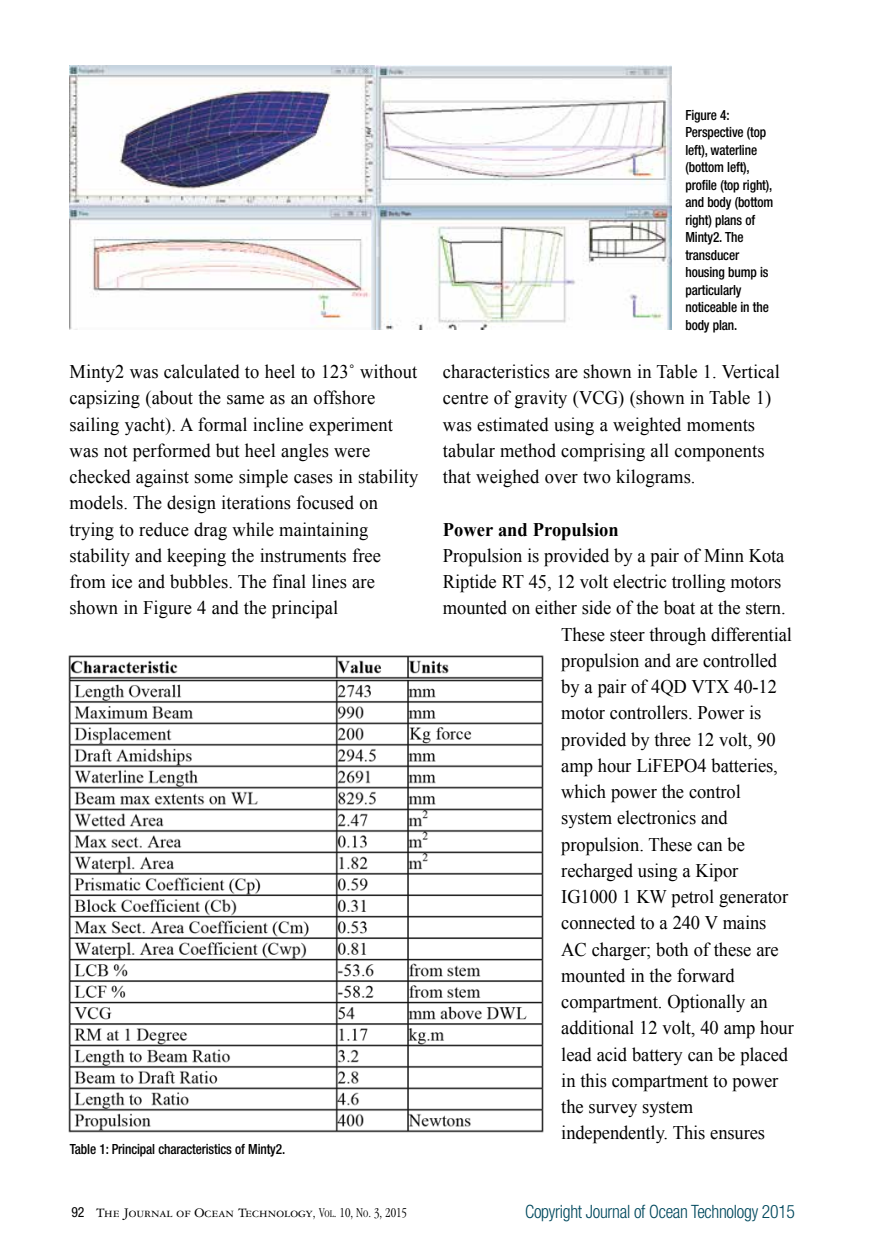
<style>
.page{position:relative;width:882px;height:1260px;background:#fff}
.page>*{position:absolute;margin:0;border:0;box-sizing:border-box;transform-origin:0 0}
.t1{font:19.25px/26.2px "Times New Roman";letter-spacing:-.005em;color:#000;scale:.96 1}
.t2{font:700 19.25px "Times New Roman";color:#000;scale:.96 1}
.t3{font:300 condensed 18.38px "Helvetica Neue";letter-spacing:-.015em;color:#00495e;scale:.96 1}
.t4{font:500 condensed 14px/17.5px "Helvetica Neue";letter-spacing:-.01em;color:#000;scale:.95 1}
.t5{font:14px "Garamond Three SC";color:#000}
.s1{font-family:"Helvetica Neue";font-stretch:condensed}
.s2{font-family:"Garamond";font-weight:300;font-stretch:condensed}
.s3{font-family:"Garamond";font-weight:300;font-stretch:condensed;font-size:10.5px}
</style>
<div class="page">
<img style="left:69px;top:65px;width:603px;height:265px">
<img style="left:68px;top:655px;width:476px;height:478px">
<p class="t4" style="left:685px;top:106px;width:94px">Figure 4:<br>Perspective (top left), waterline (bottom left), profile (top right), and body (bottom right) plans of<br>Minty2. The transducer housing bump is particularly noticeable in the body plan.</p>
<p class="t1" style="left:70px;top:358px;width:365px">Minty2 was calculated to heel to 123˚ without capsizing (about the same as an offshore sailing yacht). A formal incline experiment was not performed but heel angles were checked against some simple cases in stability models. The design iterations focused on trying to reduce drag while maintaining stability and keeping the instruments free from ice and bubbles. The final lines are shown in Figure 4 and the principal</p>
<p class="t1" style="left:443px;top:358px;width:353px">characteristics are shown in Table 1. Vertical centre of gravity (VCG) (shown in Table 1) was estimated using a weighted moments tabular method comprising all components that weighed over two kilograms.</p>
<p class="t2" style="left:443px;top:516px;width:185px">Power and Propulsion</p>
<p class="t1" style="left:443px;top:542px;width:357px">Propulsion is provided by a pair of Minn Kota</p>
<p class="t1" style="left:443px;top:568px;width:354px">Riptide RT 45, 12 volt electric trolling motors</p>
<p class="t1" style="left:443px;top:594px;width:358px">mounted on either side of the boat at the stern.</p>
<p class="t1" style="left:561px;top:621px;width:242px">These steer through differential</p>
<p class="t1" style="left:561px;top:647px;width:226px">propulsion and are controlled</p>
<p class="t1" style="left:561px;top:673px;width:226px">by a pair of 4QD VTX 40-12</p>
<p class="t1" style="left:561px;top:700px;width:210px">motor controllers. Power is</p>
<p class="t1" style="left:561px;top:726px;width:225px">provided by three 12 volt, 90</p>
<p class="t1" style="left:561px;top:752px;width:227px">amp hour LiFEPO4 batteries,</p>
<p class="t1" style="left:561px;top:778px;width:188px">which power the control</p>
<p class="t1" style="left:561px;top:805px;width:175px">system electronics and</p>
<p class="t1" style="left:561px;top:831px;width:193px">propulsion. These can be</p>
<p class="t1" style="left:561px;top:857px;width:186px">recharged using a Kipor</p>
<p class="t1" style="left:561px;top:883px;width:238px">IG1000 1 KW petrol generator</p>
<p class="t1" style="left:561px;top:910px;width:215px">connected to a 240 V mains</p>
<p class="t1" style="left:561px;top:936px;width:228px">AC charger; both of these are</p>
<p class="t1" style="left:561px;top:962px;width:182px">mounted in the forward</p>
<p class="t1" style="left:561px;top:988px;width:217px">compartment. Optionally an</p>
<p class="t1" style="left:561px;top:1015px;width:244px">additional 12 volt, 40 amp hour</p>
<p class="t1" style="left:561px;top:1041px;width:238px">lead acid battery can be placed</p>
<p class="t1" style="left:561px;top:1067px;width:228px">in this compartment to power</p>
<p class="t1" style="left:561px;top:1093px;width:139px">the survey system</p>
<p class="t1" style="left:561px;top:1120px;width:214px">independently. This ensures</p>
<p class="t4" style="left:70px;top:1140px;width:228px">Table 1: Principal characteristics of Minty2.</p>
<p class="t5" style="left:71px;top:1205px;width:337px"><span class="s1">92</span> The Journal of Ocean Technology<span class="s2">,</span> <span class="s2">V</span><span class="s3">ol</span><span class="s2">. 10, N</span><span class="s3">o</span><span class="s2">. 3, 2015</span></p>
<p class="t3" style="left:525px;top:1201px;width:283px">Copyright Journal of Ocean Technology 2015</p>
</div>
